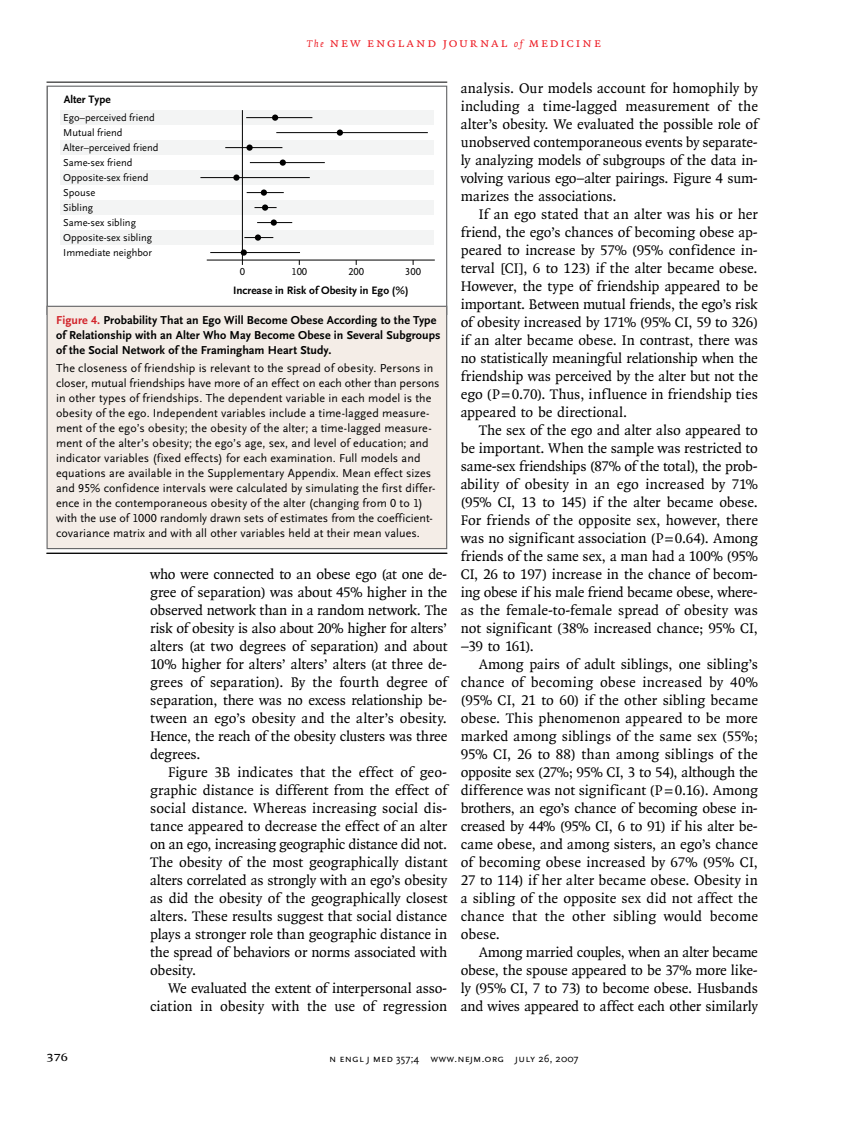
<style>
.page{position:relative;width:851px;height:1134px;background:#fff}
.page>*{position:absolute;margin:0;border:0;box-sizing:border-box;transform-origin:0 0}
.t1{font:15px/18px "OTNEJM Quadraat";color:#000;text-align:justify}
.t2{font:14.25px "OTNEJM Quadraat Cap";color:#000}
.t3{font:13.5px "OTNEJM Quadraat Cap";letter-spacing:.11em;color:#ed1c24}
.t4{font:12px/15px "OTNEJM Scala Sans LF";letter-spacing:.01em;color:#000}
.t5{font:700 12px/15px "OTNEJM Scala Sans LF";letter-spacing:.005em;color:#000}
.t6{font:700 11.25px "OTNEJM Scala Sans LF";color:#000}
.t7{font:10.8px "OTNEJM Scala Sans LF Cap";letter-spacing:.01em;color:#000}
.t8{font:10.5px/15px "OTNEJM Scala Sans LF";color:#000}
.t9{font:700 10.5px/11.2px "OTNEJM Scala Sans LF";color:#000;text-align:center}
.t10{font:9px/15.6px "OTNEJM Scala Sans LF";color:#000}
.s1{font-family:"OTNEJM Quadraat";font-style:italic;font-size:10.5px}
.s2{color:#d2232a}
.s3{font-family:"OTNEJM Scala Sans OSF"}
</style>
<div class="page">
<hr style="left:46px;top:82px;width:401px;height:1px;background:#000">
<svg style="left:48px;top:259px;width:397px;height:47px"></svg>
<div style="left:60px;top:140px;width:374px;height:15px;background:#f3f4f4"></div>
<div style="left:60px;top:110px;width:374px;height:15px;background:#f3f4f4"></div>
<div style="left:60px;top:170px;width:374px;height:15px;background:#f3f4f4"></div>
<div style="left:60px;top:200px;width:374px;height:15px;background:#f3f4f4"></div>
<div style="left:60px;top:230px;width:374px;height:15px;background:#f3f4f4"></div>
<div style="left:60px;top:245px;width:374px;height:15px;background:#fff"></div>
<hr style="left:207px;top:260px;width:227px;height:1px;background:#000">
<hr style="left:242px;top:110px;width:1px;height:150px;background:#000">
<hr style="left:246px;top:117px;width:66px;height:1px;background:#000">
<svg style="left:272px;top:115px;width:6px;height:6px"></svg>
<hr style="left:276px;top:132px;width:152px;height:1px;background:#000">
<svg style="left:337px;top:130px;width:6px;height:6px"></svg>
<hr style="left:225px;top:147px;width:57px;height:1px;background:#000">
<div style="left:246px;top:145px;width:7px;height:6px;background:#000;border-radius:50%"></div>
<hr style="left:250px;top:162px;width:75px;height:1px;background:#000">
<svg style="left:280px;top:160px;width:6px;height:6px"></svg>
<hr style="left:200px;top:177px;width:110px;height:1px;background:#000">
<div style="left:233px;top:174px;width:6px;height:7px;background:#000;border-radius:50%"></div>
<hr style="left:247px;top:192px;width:37px;height:1px;background:#000">
<div style="left:261px;top:189px;width:6px;height:7px;background:#000;border-radius:50%"></div>
<svg style="left:254px;top:207px;width:22px;height:1px"></svg>
<div style="left:262px;top:204px;width:6px;height:7px;background:#000;border-radius:50%"></div>
<hr style="left:257px;top:222px;width:35px;height:1px;background:#000">
<div style="left:271px;top:219px;width:6px;height:7px;background:#000;border-radius:50%"></div>
<svg style="left:244px;top:237px;width:29px;height:1px"></svg>
<div style="left:255px;top:234px;width:6px;height:7px;background:#000;border-radius:50%"></div>
<hr style="left:210px;top:252px;width:90px;height:1px;background:#000">
<div style="left:241px;top:249px;width:6px;height:7px;background:#000;border-radius:50%"></div>
<div style="left:47px;top:306px;width:399px;height:243px;background:#f4ede7"></div>
<hr style="left:46px;top:548px;width:401px;height:1px;background:#636466">
<hr style="left:46px;top:306px;width:401px;height:1px;background:#636466">
<hr style="left:46px;top:307px;width:2px;height:241px;background:#636466">
<hr style="left:446px;top:307px;width:1px;height:241px;background:#636466">
<hr style="left:46px;top:553px;width:401px;height:1px;background:#000">
<p class="t3" style="left:307px;top:35px;width:295px"><span class="s1">The</span> new england journal <span class="s1">of</span> medicine</p>
<p class="t6" style="left:64px;top:93px;width:48px">Alter Type</p>
<p class="t8" style="left:63px;top:110px;width:97px">Ego–perceived friend<br>Mutual friend<br>Alter–perceived friend<br>Same-sex friend<br>Opposite-sex friend<br>Spouse<br>Sibling<br>Same-sex sibling<br>Opposite-sex sibling<br>Immediate neighbor</p>
<p class="t8" style="left:240px;top:264px;width:7px">0</p>
<p class="t8" style="left:291px;top:264px;width:17px">100</p>
<p class="t8" style="left:348px;top:264px;width:17px">200</p>
<p class="t8" style="left:405px;top:264px;width:17px">300</p>
<p class="t6" style="left:233px;top:284px;width:177px">Increase in Risk of Obesity in Ego (%)</p>
<p class="t5" style="left:56px;top:313px;width:386px"><span class="s2">Figure 4.</span> Probability That an Ego Will Become Obese According to the Type of Relationship with an Alter Who May Become Obese in Several Subgroups of the Social Network of the Framingham Heart Study.</p>
<p class="t4" style="left:56px;top:361px;width:385px">The closeness of friendship is relevant to the spread of obesity. Persons in closer, mutual friendships have more of an effect on each other than persons in other types of friendships. The dependent variable in each model is the obesity of the ego. Independent variables include a time-lagged measure&shy;ment of the ego’s obesity; the obesity of the alter; a time-lagged measure&shy;ment of the alter’s obesity; the ego’s age, sex, and level of education; and indicator variables (fixed effects) for each examination. Full models and equations are available in the Supplementary Appendix. Mean effect sizes and 95% confidence intervals were calculated by simulating the first differ&shy;ence in the contemporaneous obesity of the alter (changing from 0 to 1) with the use of 1000 randomly drawn sets of estimates from the coefficient&shy;covariance matrix and with all other variables held at their mean values.</p>
<p class="t8" style="left:162px;top:345px;width:93px;line-height:15.8px">AUTHOR: Christakis<br>FIGURE: 4 of 4</p>
<p class="t10" style="left:319px;top:344px;width:32px">RETAKE</p>
<p class="t10" style="left:372px;top:358px;width:16px;line-height:12.8px">2nd<br>3rd</p>
<p class="t10" style="left:127px;top:364px;width:25px">REG F</p>
<p class="t10" style="left:127px;top:380px;width:23px">CASE<br>EMail</p>
<p class="t10" style="left:330px;top:381px;width:30px">Revised</p>
<p class="t8" style="left:293px;top:392px;width:20px">4-C<br>H/T</p>
<p class="t8" style="left:249px;top:392px;width:20px">Line<br>H/T</p>
<p class="t8" style="left:249px;top:417px;width:33px">Combo</p>
<p class="t9" style="left:346px;top:398px;width:22px">SIZE</p>
<p class="t8" style="left:162px;top:402px;width:54px">ARTIST: ts</p>
<p class="t8" style="left:346px;top:409px;width:23px">22p3</p>
<p class="t10" style="left:127px;top:412px;width:21px">Enon</p>
<p class="t9" style="left:145px;top:437px;width:217px">AUTHOR, PLEASE NOTE:<br>Figure has been redrawn and type has been reset.</p>
<p class="t8" style="left:113px;top:488px;width:52px">JOB: 35704</p>
<p class="t8" style="left:346px;top:488px;width:39px">07-26-07</p>
<p class="t8" style="left:310px;top:488px;width:32px">ISSUE:</p>
<p class="t1" style="left:150px;top:565px;width:299px">who were connected to an obese ego (at one de&shy;gree of separation) was about 45% higher in the observed network than in a random network. The risk of obesity is also about 20% higher for alters’ alters (at two degrees of separation) and about 10% higher for alters’ alters’ alters (at three de&shy;grees of separation). By the fourth degree of separation, there was no excess relationship be&shy;tween an ego’s obesity and the alter’s obesity.<br>Hence, the reach of the obesity clusters was three degrees.</p>
<p class="t1" style="left:150px;top:763px;width:299px;text-indent:18px">Figure 3B indicates that the effect of geo&shy;graphic distance is different from the effect of social distance. Whereas increasing social dis&shy;tance appeared to decrease the effect of an alter on an ego, increasing geographic distance did not.<br>The obesity of the most geographically distant alters correlated as strongly with an ego’s obesity as did the obesity of the geographically closest alters. These results suggest that social distance plays a stronger role than geographic distance in the spread of behaviors or norms associated with obesity.</p>
<p class="t1" style="left:150px;top:979px;width:299px;text-align:right">We evaluated the extent of interpersonal asso&shy;ciation in obesity with the use of regression</p>
<p class="t1" style="left:460px;top:79px;width:299px">analysis. Our models account for homophily by including a time-lagged measurement of the alter’s obesity. We evaluated the possible role of unobserved contemporaneous events by separate&shy;ly analyzing models of subgroups of the data in&shy;volving various ego–alter pairings. Figure 4 sum&shy;marizes the associations.</p>
<p class="t1" style="left:460px;top:205px;width:299px;text-indent:18px">If an ego stated that an alter was his or her friend, the ego’s chances of becoming obese ap&shy;peared to increase by 57% (95% confidence in&shy;terval [CI], 6 to 123) if the alter became obese.<br>However, the type of friendship appeared to be important. Between mutual friends, the ego’s risk of obesity increased by 171% (95% CI, 59 to 326) if an alter became obese. In contrast, there was no statistically meaningful relationship when the friendship was perceived by the alter but not the ego (P=0.70). Thus, influence in friendship ties appeared to be directional.</p>
<p class="t1" style="left:460px;top:421px;width:299px;text-indent:18px">The sex of the ego and alter also appeared to be important. When the sample was restricted to same-sex friendships (87% of the total), the prob&shy;ability of obesity in an ego increased by 71% (95% CI, 13 to 145) if the alter became obese.<br>For friends of the opposite sex, however, there was no significant association (P=0.64). Among friends of the same sex, a man had a 100% (95% CI, 26 to 197) increase in the chance of becom&shy;ing obese if his male friend became obese, where&shy;as the female-to-female spread of obesity was not significant (38% increased chance; 95% CI, −39 to 161).</p>
<p class="t1" style="left:460px;top:655px;width:299px;text-indent:18px">Among pairs of adult siblings, one sibling’s chance of becoming obese increased by 40% (95% CI, 21 to 60) if the other sibling became obese. This phenomenon appeared to be more marked among siblings of the same sex (55%; 95% CI, 26 to 88) than among siblings of the opposite sex (27%; 95% CI, 3 to 54), although the difference was not significant (P=0.16). Among brothers, an ego’s chance of becoming obese in&shy;creased by 44% (95% CI, 6 to 91) if his alter be&shy;came obese, and among sisters, an ego’s chance of becoming obese increased by 67% (95% CI, 27 to 114) if her alter became obese. Obesity in a sibling of the opposite sex did not affect the chance that the other sibling would become obese.</p>
<p class="t1" style="left:460px;top:943px;width:299px;text-indent:18px">Among married couples, when an alter became obese, the spouse appeared to be 37% more like&shy;ly (95% CI, 7 to 73) to become obese. Husbands and wives appeared to affect each other similarly</p>
<p class="t2" style="left:46px;top:1048px;width:23px">376</p>
<p class="t7" style="left:329px;top:1053px;width:251px">n engl j med <span class="s3">357;4</span> www.nejm.org july <span class="s3">26</span>, <span class="s3">2007</span></p>
</div>
